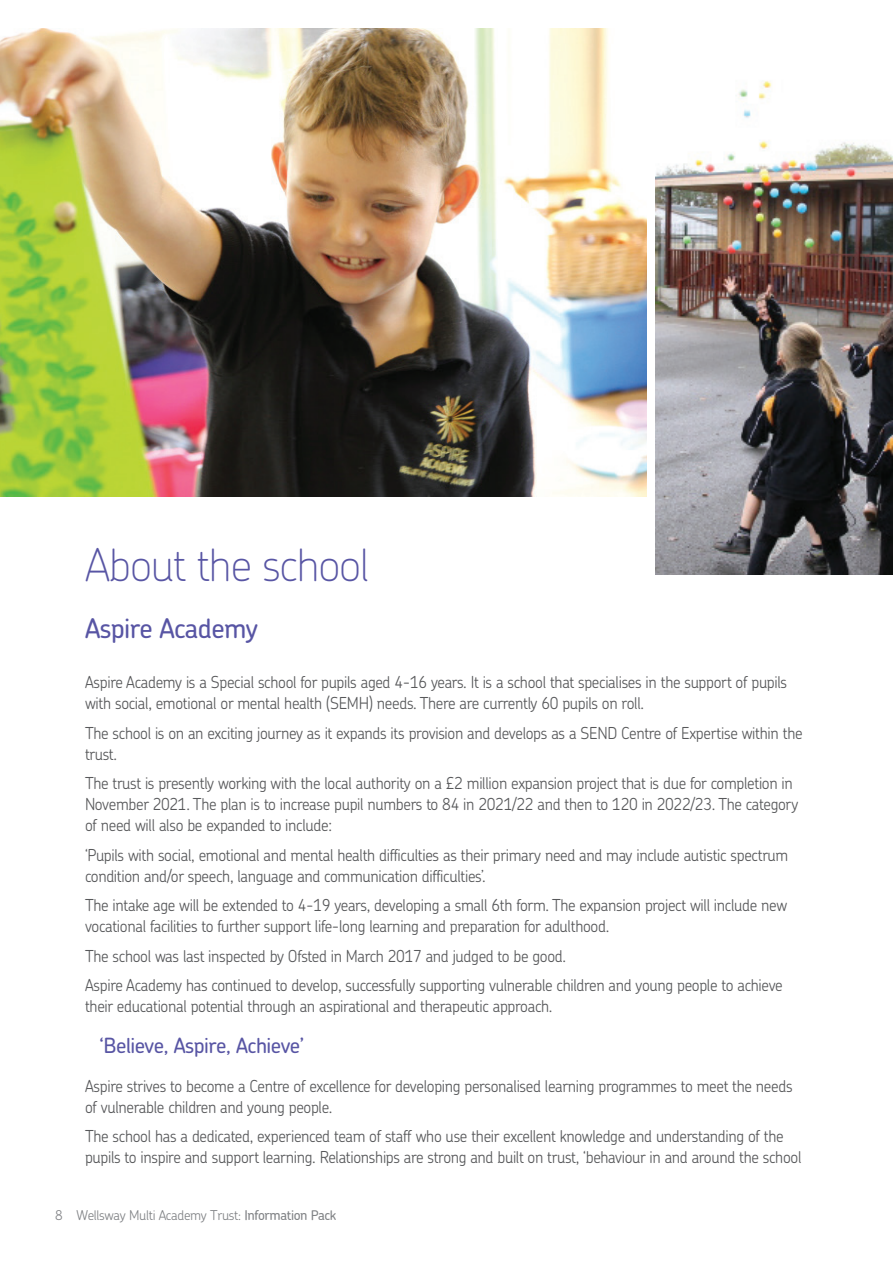
<style>
.page{position:relative;width:893px;height:1263px;background:#fff}
.page>*{position:absolute;margin:0;border:0;box-sizing:border-box;transform-origin:0 0}
.t1{font:100 45px "Chevin";letter-spacing:-.025em;color:#5855a4}
.t2{font:500 27px "Chevin";letter-spacing:-.025em;color:#5855a4}
.t3{font:500 21px "Chevin";letter-spacing:-.025em;color:#5855a4}
.t4{font:300 16.5px/21px "Chevin Std";letter-spacing:-.02em;color:#57585a;scale:.94 1}
.t5{font:300 13.5px "Chevin";letter-spacing:-.025em;color:#808285}
.s1{font-weight:500}
</style>
<div class="page">
<img style="left:0;top:28px;width:646px;height:468px">
<img style="left:655px;top:81px;width:238px;height:493px">
<h1 class="t1" style="left:85px;top:536px;width:286px">About the school</h1>
<h2 class="t2" style="left:85px;top:610px;width:174px">Aspire Academy</h2>
<p class="t4" style="left:85px;top:671px;width:748px">Aspire Academy is a Special school for pupils aged 4-16 years. It is a school that specialises in the support of pupils with social, emotional or mental health (SEMH) needs. There are currently 60 pupils on roll.</p>
<p class="t4" style="left:85px;top:722px;width:765px">The school is on an exciting journey as it expands its provision and develops as a SEND Centre of Expertise within the trust.</p>
<p class="t4" style="left:85px;top:772px;width:760px">The trust is presently working with the local authority on a £2 million expansion project that is due for completion in<br>November 2021. The plan is to increase pupil numbers to 84 in 2021/22 and then to 120 in 2022/23. The category of need will also be expanded to include:</p>
<p class="t4" style="left:85px;top:844px;width:750px">‘Pupils with social, emotional and mental health difficulties as their primary need and may include autistic spectrum condition and/or speech, language and communication difficulties’.</p>
<p class="t4" style="left:85px;top:894px;width:748px">The intake age will be extended to 4-19 years, developing a small 6th form. The expansion project will include new vocational facilities to further support life-long learning and preparation for adulthood.</p>
<p class="t4" style="left:85px;top:940px;width:744px;line-height:29.5px">The school was last inspected by Ofsted in March 2017 and judged to be good.<br>Aspire Academy has continued to develop, successfully supporting vulnerable children and young people to achieve</p>
<p class="t4" style="left:85px;top:995px;width:499px">their educational potential through an aspirational and therapeutic approach.</p>
<p class="t3" style="left:100px;top:1032px;width:206px">‘Believe, Aspire, Achieve’</p>
<p class="t4" style="left:85px;top:1074px;width:754px">Aspire strives to become a Centre of excellence for developing personalised learning programmes to meet the needs of vulnerable children and young people.</p>
<p class="t4" style="left:85px;top:1125px;width:764px">The school has a dedicated, experienced team of staff who use their excellent knowledge and understanding of the pupils to inspire and support learning. Relationships are strong and built on trust, ‘behaviour in and around the school</p>
<p class="t5" style="left:55px;top:1207px;width:283px">8 Wellsway Multi Academy Trust: <span class="s1">Information Pack</span></p>
</div>
